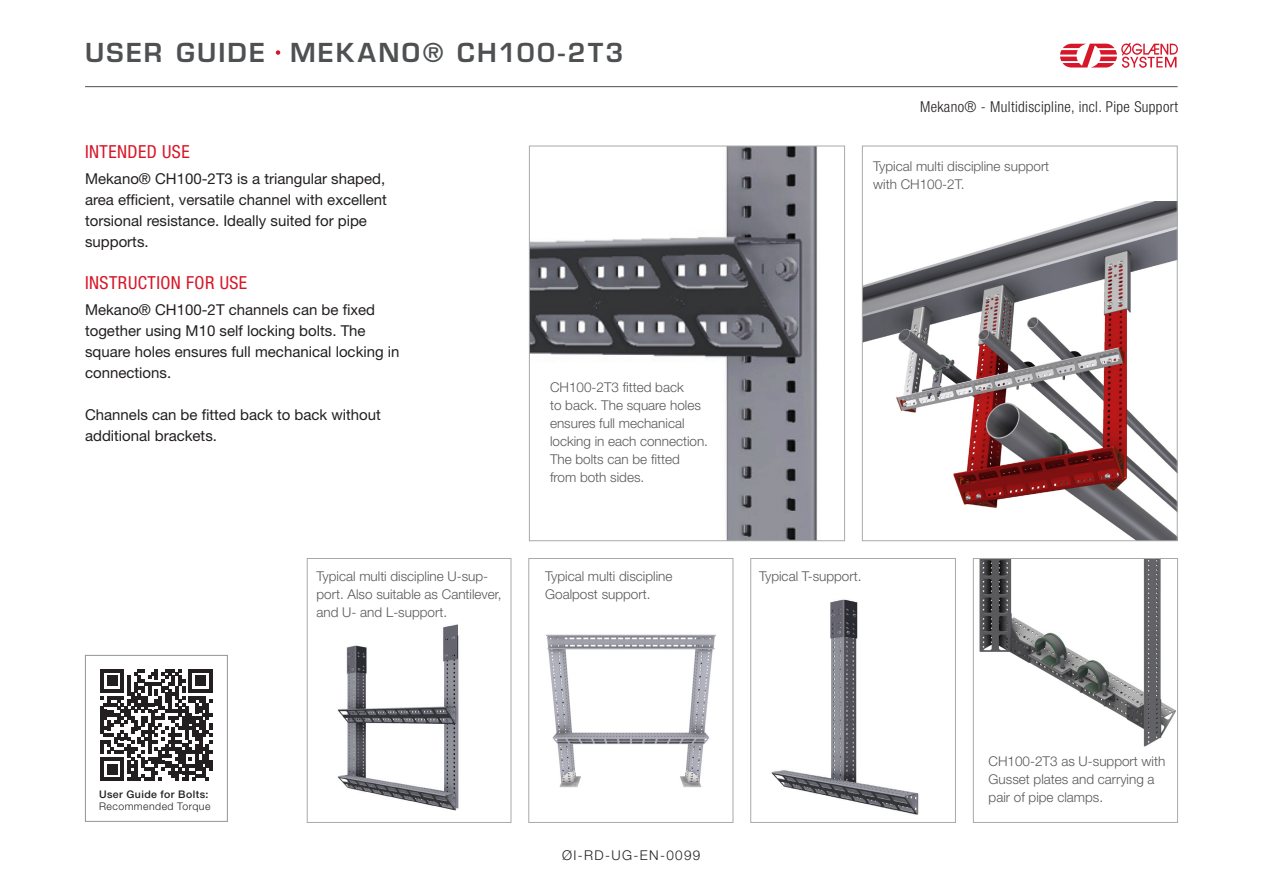
<style>
.page{position:relative;width:1263px;height:893px;background:#fff}
.page>*{position:absolute;margin:0;border:0;box-sizing:border-box;transform-origin:0 0}
.t1{font:600 25.5px "Eurostile LT Std";letter-spacing:.09em;color:#4e5051}
.t2{font:condensed 18px "Helvetica Neue LT Std";letter-spacing:.025em;color:#d71729}
.Brødtekst{font:15px/21px "Helvetica Neue LT Std";color:#231f20}
.t3{font:300 condensed 15px "Helvetica Neue LT Std";letter-spacing:.025em;color:#231f20}
.Bildetekst{font:300 13.5px/18px "Helvetica Neue LT Std";color:#57585a}
.Nummer{font:300 13.5px "Helvetica Neue LT Std";letter-spacing:.1em;color:#231f20}
.t4{font:500 10.5px "Helvetica Neue LT Std";letter-spacing:.045em;color:#231f20}
.t5{font:300 10.5px "Helvetica Neue LT Std";letter-spacing:.045em;color:#231f20}
</style>
<div class="page">
<hr style="left:85px;top:86px;width:1092px;height:1px;background:#4e5051">
<svg style="left:1060px;top:42px;width:118px;height:26px"></svg>
<div style="left:274px;top:49px;width:8px;height:7px;background:#d71729;border-radius:50%"></div>
<div style="left:273px;top:47px;width:10px;height:11px;border:3px solid #fff;border-radius:50%"></div>
<div style="left:85px;top:655px;width:143px;height:167px;border:1px solid #939598"></div>
<svg style="left:100px;top:669px;width:112px;height:112px"></svg>
<img style="left:531px;top:148px;width:287px;height:391px">
<div style="left:529px;top:146px;width:316px;height:395px;border:1px solid #a7aaa9"></div>
<img style="left:864px;top:202px;width:311px;height:337px">
<div style="left:862px;top:146px;width:315px;height:395px;border:1px solid #a7aaa9"></div>
<img style="left:771px;top:599px;width:148px;height:216px">
<div style="left:750px;top:558px;width:206px;height:265px;border:1px solid #a7aaa9"></div>
<img style="left:979px;top:560px;width:197px;height:187px">
<div style="left:973px;top:558px;width:205px;height:265px;border:1px solid #a7aaa9"></div>
<img style="left:337px;top:624px;width:122px;height:187px">
<div style="left:307px;top:558px;width:204px;height:265px;border:1px solid #a7aaa9"></div>
<img style="left:546px;top:634px;width:170px;height:154px">
<div style="left:528px;top:558px;width:205px;height:265px;border:1px solid #a7aaa9"></div>
<h1 class="t1" style="left:85px;top:36px;width:181px">USER GUIDE</h1>
<h2 class="t1" style="left:290px;top:36px;width:335px">MEKANO® CH100-2T3</h2>
<h3 class="t2" style="left:85px;top:142px;width:106px">INTENDED USE</h3>
<p class="Brødtekst" style="left:85px;top:168px;width:303px">Mekano® CH100-2T3 is a triangular shaped, area efficient, versatile channel with excellent torsional resistance. Ideally suited for pipe supports.</p>
<h3 class="t2" style="left:85px;top:273px;width:164px">INSTRUCTION FOR USE</h3>
<p class="Brødtekst" style="left:85px;top:299px;width:316px">Mekano® CH100-2T channels can be fixed together using M10 self locking bolts. The square holes ensures full mechanical locking in connections.</p>
<p class="Brødtekst" style="left:85px;top:404px;width:297px">Channels can be fitted back to back without additional brackets.</p>
<p class="Bildetekst" style="left:550px;top:378px;width:135px">CH100-2T3 fitted back</p>
<p class="Bildetekst" style="left:550px;top:396px;width:160px">to back. The square holes ensures full mechanical locking in each connection.<br>The bolts can be fitted from both sides.</p>
<p class="t3" style="left:920px;top:98px;width:259px">Mekano® - Multidiscipline, incl. Pipe Support</p>
<p class="Bildetekst" style="left:873px;top:157px;width:177px">Typical multi discipline support with CH100-2T.</p>
<p class="Bildetekst" style="left:317px;top:567px;width:187px">Typical multi discipline U-sup&shy;port. Also suitable as Cantilever, and U- and L-support.</p>
<p class="Bildetekst" style="left:545px;top:567px;width:129px">Typical multi discipline<br>Goalpost support.</p>
<p class="Bildetekst" style="left:759px;top:567px;width:104px">Typical T-support.</p>
<p class="t4" style="left:99px;top:788px;width:111px">User Guide for Bolts:</p>
<p class="t5" style="left:99px;top:800px;width:113px">Recommended Torque</p>
<p class="Nummer" style="left:562px;top:847px;width:140px">ØI-RD-UG-EN-0099</p>
<p class="Bildetekst" style="left:988px;top:752px;width:178px">CH100-2T3 as U-support with<br>Gusset plates and carrying a pair of pipe clamps.</p>
</div>
